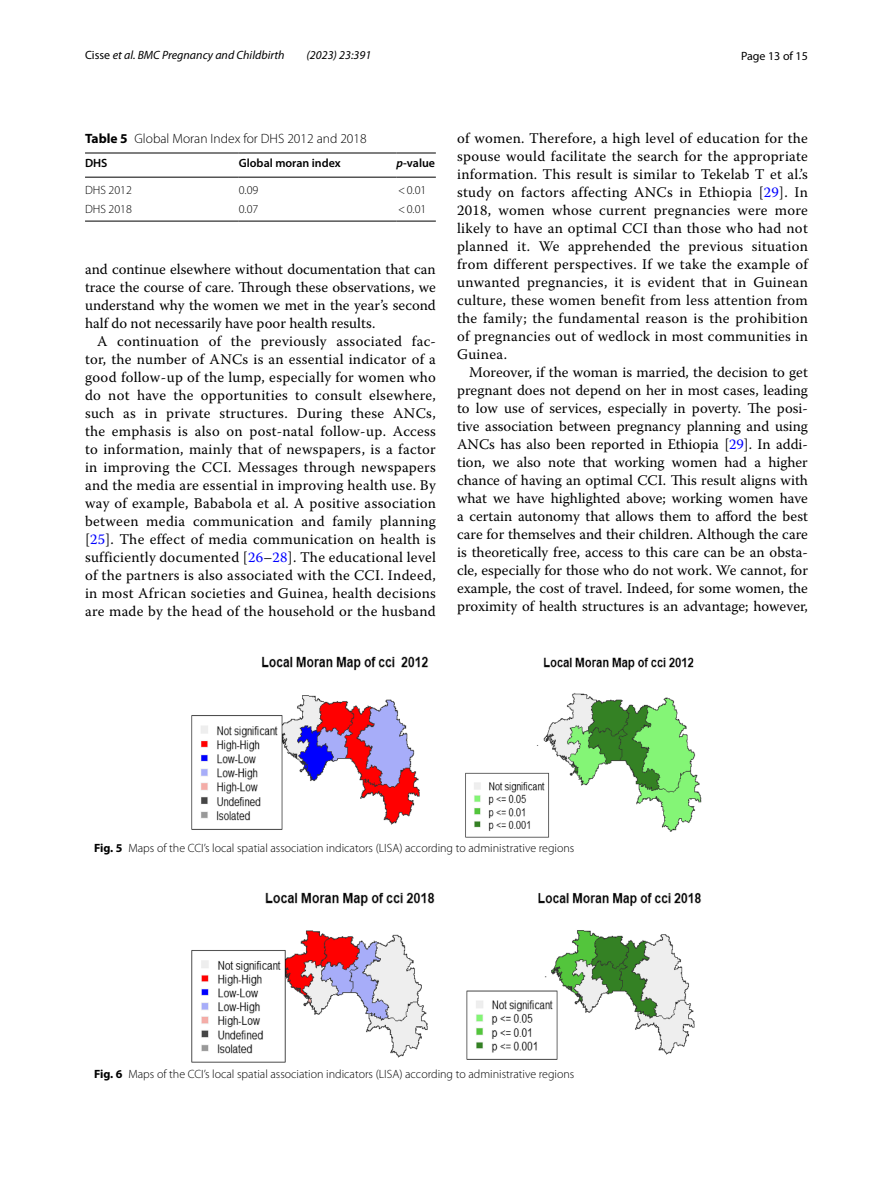
<style>
.page{position:relative;width:893px;height:1187px;background:#fff}
.page>*{position:absolute;margin:0;border:0;box-sizing:border-box;transform-origin:0 0}
.t1{font:14.7px/18px "Warnock Pro";letter-spacing:.015em;color:#000;text-align:justify}
.t2{font:300 13.5px "Myriad Pro";color:#000}
.t3{font:300 12px "Myriad Pro";color:#000}
.t4{font:italic 12px "Myriad Pro";color:#000}
.t5{font:600 12px "Myriad Pro";color:#000}
.t6{font:12px "Myriad Pro";color:#000}
.s1{font-style:normal}
.s2{font-weight:700}
.s3{font-style:italic}
.s4{color:#00f}
</style>
<div class="page">
<hr style="left:85px;top:153px;width:154px;height:1px;background:#000">
<hr style="left:85px;top:177px;width:154px;height:1px;background:#000">
<hr style="left:239px;top:153px;width:158px;height:1px;background:#000">
<hr style="left:239px;top:177px;width:158px;height:1px;background:#000">
<hr style="left:397px;top:153px;width:39px;height:1px;background:#000">
<hr style="left:397px;top:177px;width:39px;height:1px;background:#000">
<hr style="left:85px;top:221px;width:154px;height:1px;background:#000">
<hr style="left:239px;top:221px;width:158px;height:1px;background:#000">
<hr style="left:397px;top:221px;width:39px;height:1px;background:#000">
<img style="left:191px;top:656px;width:511px;height:181px">
<img style="left:191px;top:892px;width:511px;height:170px">
<p class="t4" style="left:85px;top:48px;width:201px"><span class="s1">Cisse</span> et al. BMC Pregnancy and Childbirth</p>
<p class="t4" style="left:307px;top:48px;width:66px">(2023) 23:391</p>
<p class="t6" style="left:741px;top:48px;width:68px">Page 13 of 15</p>
<p class="t2" style="left:85px;top:131px;width:283px"><span class="s2">Table 5</span> Global Moran Index for DHS 2012 and 2018</p>
<p class="t5" style="left:85px;top:156px;width:24px">DHS</p>
<p class="t5" style="left:239px;top:156px;width:104px">Global moran index</p>
<p class="t5" style="left:397px;top:156px;width:40px"><span class="s3">p</span>-value</p>
<p class="t3" style="left:85px;top:184px;width:48px">DHS 2012</p>
<p class="t3" style="left:239px;top:184px;width:21px">0.09</p>
<p class="t3" style="left:398px;top:184px;width:30px">&lt;0.01</p>
<p class="t3" style="left:85px;top:202px;width:48px">DHS 2018</p>
<p class="t3" style="left:239px;top:202px;width:21px">0.07</p>
<p class="t3" style="left:398px;top:202px;width:30px">&lt;0.01</p>
<p class="t1" style="left:85px;top:260px;width:352px">and continue elsewhere without documentation that can trace the course of care. Through these observations, we understand why the women we met in the year’s second half do not necessarily have poor health results.</p>
<p class="t1" style="left:85px;top:332px;width:352px;text-indent:12px">A continuation of the previously associated fac&shy;tor, the number of ANCs is an essential indicator of a good follow-up of the lump, especially for women who do not have the opportunities to consult elsewhere, such as in private structures. During these ANCs, the emphasis is also on post-natal follow-up. Access to information, mainly that of newspapers, is a factor in improving the CCI. Messages through newspapers and the media are essential in improving health use. By way of example, Bababola et al. A positive association between media communication and family planning [<span class="s4">25</span>]. The effect of media communication on health is sufficiently documented [<span class="s4">26</span>–<span class="s4">28</span>]. The educational level of the partners is also associated with the CCI. Indeed, in most African societies and Guinea, health decisions are made by the head of the household or the husband</p>
<p class="t1" style="left:457px;top:128px;width:352px">of women. Therefore, a high level of education for the spouse would facilitate the search for the appropriate information. This result is similar to Tekelab T et al.’s study on factors affecting ANCs in Ethiopia [<span class="s4">29</span>]. In 2018, women whose current pregnancies were more likely to have an optimal CCI than those who had not planned it. We apprehended the previous situation from different perspectives. If we take the example of unwanted pregnancies, it is evident that in Guinean culture, these women benefit from less attention from the family; the fundamental reason is the prohibition of pregnancies out of wedlock in most communities in Guinea.</p>
<p class="t1" style="left:457px;top:362px;width:352px;text-indent:12px">Moreover, if the woman is married, the decision to get pregnant does not depend on her in most cases, leading to low use of services, especially in poverty. The posi&shy;tive association between pregnancy planning and using ANCs has also been reported in Ethiopia [<span class="s4">29</span>]. In addi&shy;tion, we also note that working women had a higher chance of having an optimal CCI. This result aligns with what we have highlighted above; working women have a certain autonomy that allows them to afford the best care for themselves and their children. Although the care is theoretically free, access to this care can be an obsta&shy;cle, especially for those who do not work. We cannot, for example, the cost of travel. Indeed, for some women, the proximity of health structures is an advantage; however,</p>
<p class="t3" style="left:94px;top:841px;width:482px"><span class="s2">Fig. 5</span> Maps of the CCI’s local spatial association indicators (LISA) according to administrative regions</p>
<p class="t3" style="left:94px;top:1067px;width:482px"><span class="s2">Fig. 6</span> Maps of the CCI’s local spatial association indicators (LISA) according to administrative regions</p>
</div>
